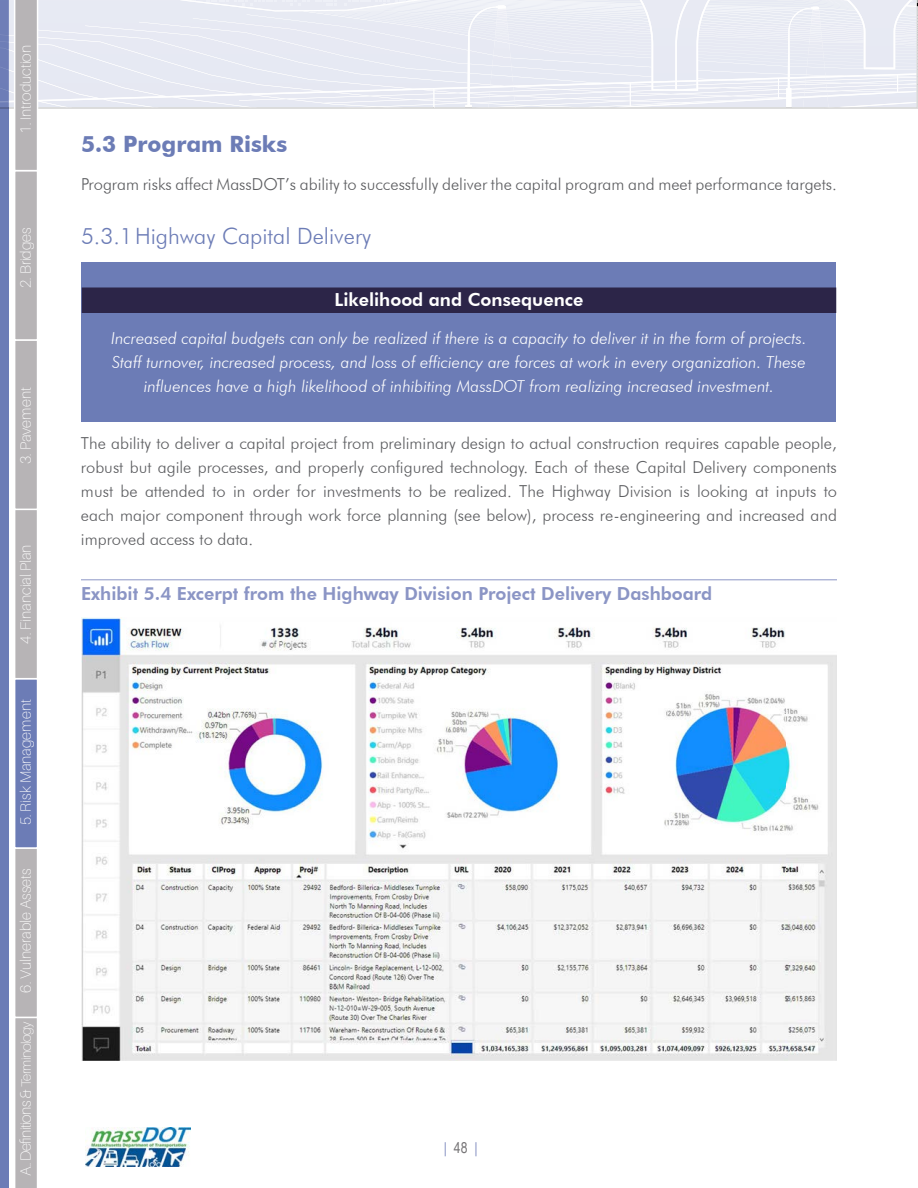
<style>
.page{position:relative;width:918px;height:1188px;background:#fff}
.page>*{position:absolute;margin:0;border:0;box-sizing:border-box;transform-origin:0 0}
.t1{font:300 22.5px "Futura BT";color:#6c7cb6}
.t2{font:700 22.5px "Futura BT";color:#6c7cb6}
.t3{font:800 18px "Futura BT";color:#8b95c5}
.t4{font:800 18px "Futura BT";color:#fff}
.t5{font:300 16.5px/24px "Futura BT";color:#5d5e61;text-align:justify}
.t6{font:italic 300 16.5px/24px "Futura BT";color:#fff;text-align:center}
.t7{font:100 15px "Aileron";color:#fff}
.t8{font:100 15px "Aileron";letter-spacing:-.035em;color:#fff}
.t9{font:15px "Arial Narrow";color:#8590c2}
.s1{font-size:13.5px}
.s2{color:#767476}
</style>
<div class="page">
<div style="left:0;top:0;width:9px;height:1188px;background:#6c7cb6"></div>
<img style="left:85px;top:1127px;width:105px;height:40px">
<svg style="left:15px;top:1018px;width:22px;height:170px;background:#b8b6b8"></svg>
<div style="left:15px;top:848px;width:23px;height:169px;background:#b7b4b6"></div>
<div style="left:14px;top:847px;width:24px;height:171px;border:2px solid #fff"></div>
<div style="left:15px;top:679px;width:23px;height:169px;background:#6c7cb6"></div>
<div style="left:14px;top:678px;width:24px;height:171px;border:2px solid #fff"></div>
<div style="left:15px;top:509px;width:23px;height:170px;background:#b7b4b6"></div>
<div style="left:14px;top:509px;width:24px;height:170px;border:2px solid #fff"></div>
<div style="left:15px;top:340px;width:23px;height:169px;background:#b7b4b6"></div>
<div style="left:14px;top:339px;width:24px;height:171px;border:2px solid #fff"></div>
<div style="left:15px;top:171px;width:23px;height:169px;background:#b7b4b6"></div>
<div style="left:14px;top:170px;width:24px;height:171px;border:2px solid #fff"></div>
<svg style="left:0;top:0;width:917px;height:171px"></svg>
<div style="left:82px;top:262px;width:754px;height:160px;background:#6c7cb6"></div>
<hr style="left:81px;top:579px;width:756px;height:1px;background:#8b95c5">
<div style="left:82px;top:288px;width:754px;height:25px;background:#2c2548"></div>
<img style="left:81px;top:617px;width:756px;height:443px">
<p class="t7" style="left:17px;top:134px;width:90px;rotate:-90deg">1. Introduction</p>
<p class="t7" style="left:17px;top:288px;width:62px;rotate:-90deg">2. Bridges</p>
<p class="t7" style="left:17px;top:464px;width:78px;rotate:-90deg">3. Pavement</p>
<p class="t7" style="left:17px;top:644px;width:101px;rotate:-90deg">4. Financial Plan</p>
<p class="t7" style="left:17px;top:825px;width:127px;rotate:-90deg">5. Risk Management</p>
<p class="t7" style="left:17px;top:993px;width:126px;rotate:-90deg">6. Vulnerable Assets</p>
<p class="t8" style="left:17px;top:1176px;width:156px;rotate:-90deg">A.. Definitions &amp; <span class="s1">Terminology</span></p>
<h1 class="t2" style="left:81px;top:130px;width:208px">5.3 Program Risks</h1>
<p class="t5" style="left:81px;top:172px;width:757px">Program risks affect MassDOT’s ability to successfully deliver the capital program and meet performance targets.</p>
<h1 class="t1" style="left:81px;top:222px;width:292px">5.3.1Highway Capital Delivery</h1>
<p class="t4" style="left:335px;top:289px;width:250px">Likelihood and Consequence</p>
<p class="t6" style="left:111px;top:326px;width:697px">Increased capital budgets can only be realized if there is a capacity to deliver it in the form of projects.<br>Staff turnover, increased process, and loss of efficiency are forces at work in every organization. These influences have a high likelihood of inhibiting MassDOT from realizing increased investment.</p>
<p class="t5" style="left:81px;top:431px;width:758px">The ability to deliver a capital project from preliminary design to actual construction requires capable people, robust but agile processes, and properly configured technology. Each of these Capital Delivery components must be attended to in order for investments to be realized. The Highway Division is looking at inputs to each major component through work force planning (see below), process re-engineering and increased and improved access to data.</p>
<p class="t3" style="left:81px;top:583px;width:633px">Exhibit 5.4 Excerpt from the Highway Division Project Delivery Dashboard</p>
<p class="t9" style="left:444px;top:1137px;width:35px">| <span class="s2">48</span> |</p>
</div>
